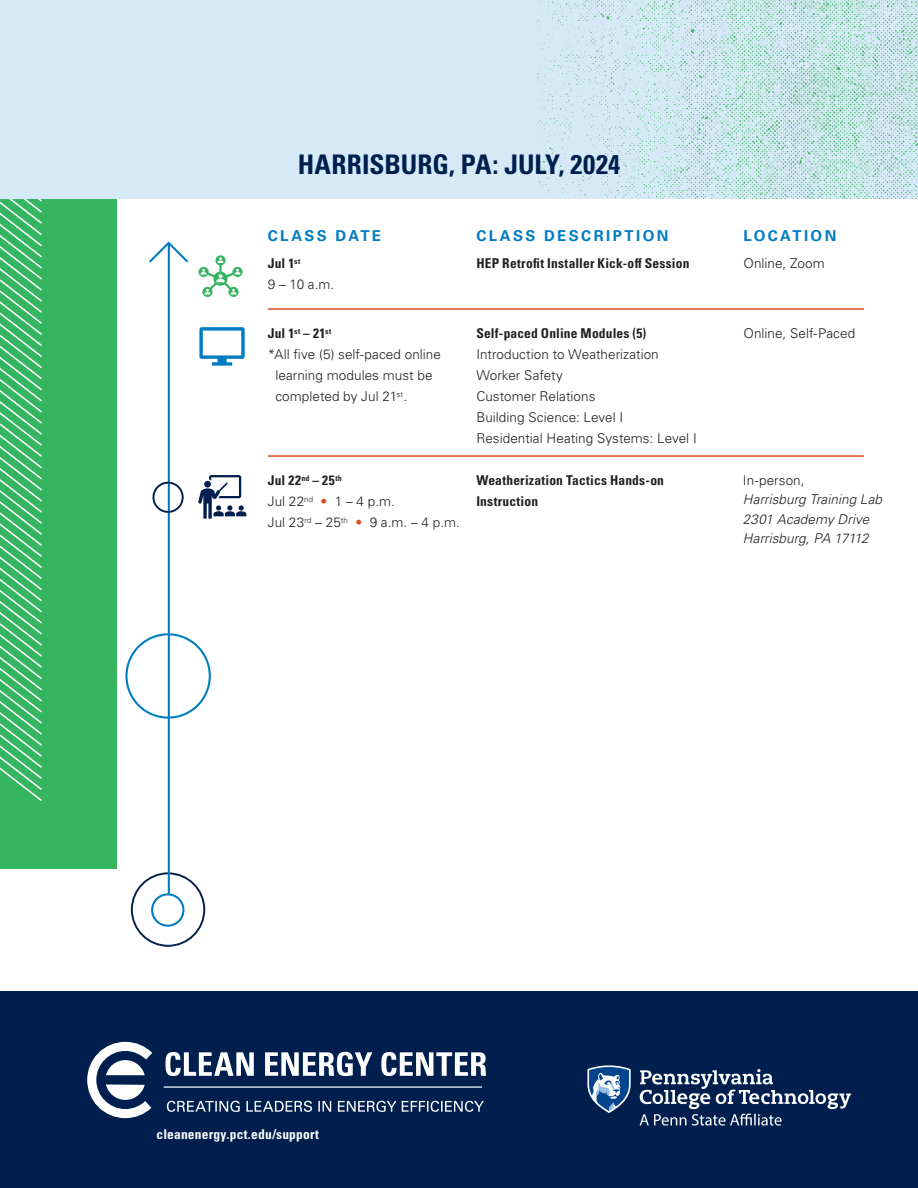
<style>
.page{position:relative;width:918px;height:1188px;background:#fff}
.page>*{position:absolute;margin:0;border:0;box-sizing:border-box;transform-origin:0 0}
.t1{font:700 condensed 27px "Univers LT Pro";letter-spacing:.005em;color:#001f4e}
.t2{font:700 15px "Univers LT Pro 65";letter-spacing:.16em;color:#007cc2}
.t3{font:300 13.5px "Univers LT Pro 45";letter-spacing:.005em;color:#231f20}
.t4{font:700 condensed 13.5px "Univers LT Pro";letter-spacing:.015em;color:#231f20}
.t5{font:italic 300 13.5px/19.5px "Univers LT Pro 45";letter-spacing:.005em;color:#231f20}
.BODY{font:700 condensed 13.5px "Univers LT Pro";letter-spacing:.015em;color:#fff}
.s1{color:#da4d1d}
</style>
<div class="page">
<div style="left:0;top:991px;width:918px;height:197px;background:#001f4e"></div>
<div style="left:0;top:198px;width:117px;height:671px;background:#36b560"></div>
<svg style="left:0;top:199px;width:42px;height:602px"></svg>
<div style="left:0;top:0;width:918px;height:199px;background:#d6e9f7"></div>
<img style="left:536px;top:0;width:382px;height:199px">
<hr style="left:268px;top:308px;width:596px;height:2px;background:#da4d1d">
<hr style="left:268px;top:455px;width:596px;height:2px;background:#da4d1d">
<svg style="left:587px;top:1065px;width:44px;height:48px"></svg>
<svg style="left:640px;top:1069px;width:211px;height:57px"></svg>
<svg style="left:87px;top:1041px;width:399px;height:78px"></svg>
<hr style="left:164px;top:1086px;width:318px;height:2px;background:#fff">
<svg style="left:125px;top:241px;width:121px;height:687px"></svg>
<p class="t1" style="left:298px;top:148px;width:324px">HARRISBURG, PA: JULY, 2024</p>
<p class="t2" style="left:268px;top:225px;width:115px">CLASS DATE</p>
<p class="t2" style="left:476px;top:225px;width:194px">CLASS DESCRIPTION</p>
<p class="t2" style="left:743px;top:225px;width:94px">LOCATION</p>
<p class="t4" style="left:268px;top:255px;width:34px">Jul 1<sup>st</sup></p>
<p class="t4" style="left:476px;top:255px;width:215px">HEP Retrofit Installer Kick-off Session</p>
<p class="t3" style="left:743px;top:255px;width:83px">Online, Zoom</p>
<p class="t3" style="left:268px;top:276px;width:68px">9 – 10 a.m.</p>
<p class="t4" style="left:268px;top:325px;width:65px">Jul 1<sup>st</sup> – 21<sup>st</sup></p>
<p class="t4" style="left:476px;top:325px;width:171px">Self-paced Online Modules (5)</p>
<p class="t3" style="left:743px;top:324px;width:113px">Online, Self-Paced</p>
<p class="t3" style="left:268px;top:345px;width:175px">*All five (5) self-paced online</p>
<p class="t3" style="left:476px;top:345px;width:184px">Introduction to Weatherization</p>
<p class="t3" style="left:275px;top:366px;width:159px">learning modules must be</p>
<p class="t3" style="left:476px;top:366px;width:88px">Worker Safety</p>
<p class="t3" style="left:275px;top:387px;width:133px">completed by Jul 21<sup>st</sup>.</p>
<p class="t3" style="left:476px;top:387px;width:121px">Customer Relations</p>
<p class="t3" style="left:476px;top:408px;width:148px">Building Science: Level I</p>
<p class="t3" style="left:476px;top:429px;width:222px">Residential Heating Systems: Level I</p>
<p class="t4" style="left:268px;top:472px;width:75px">Jul 22<sup>nd</sup> – 25<sup>th</sup></p>
<p class="t4" style="left:476px;top:472px;width:189px">Weatherization Tactics Hands-on</p>
<p class="t3" style="left:268px;top:492px;width:129px">Jul 22<sup>nd</sup> <span class="s1">•</span> 1 – 4 p.m.</p>
<p class="t4" style="left:476px;top:493px;width:63px">Instruction</p>
<p class="t3" style="left:268px;top:513px;width:194px">Jul 23<sup>rd</sup> – 25<sup>th</sup> <span class="s1">•</span> 9 a.m. – 4 p.m.</p>
<p class="t3" style="left:743px;top:471px;width:63px">In-person,</p>
<p class="t5" style="left:743px;top:490px;width:141px">Harrisburg Training Lab</p>
<p class="t5" style="left:743px;top:509px;width:128px">2301 Academy Drive<br>Harrisburg, PA 17112</p>
<p class="BODY" style="left:157px;top:1126px;width:164px">cleanenergy.pct.edu/support</p>
</div>
